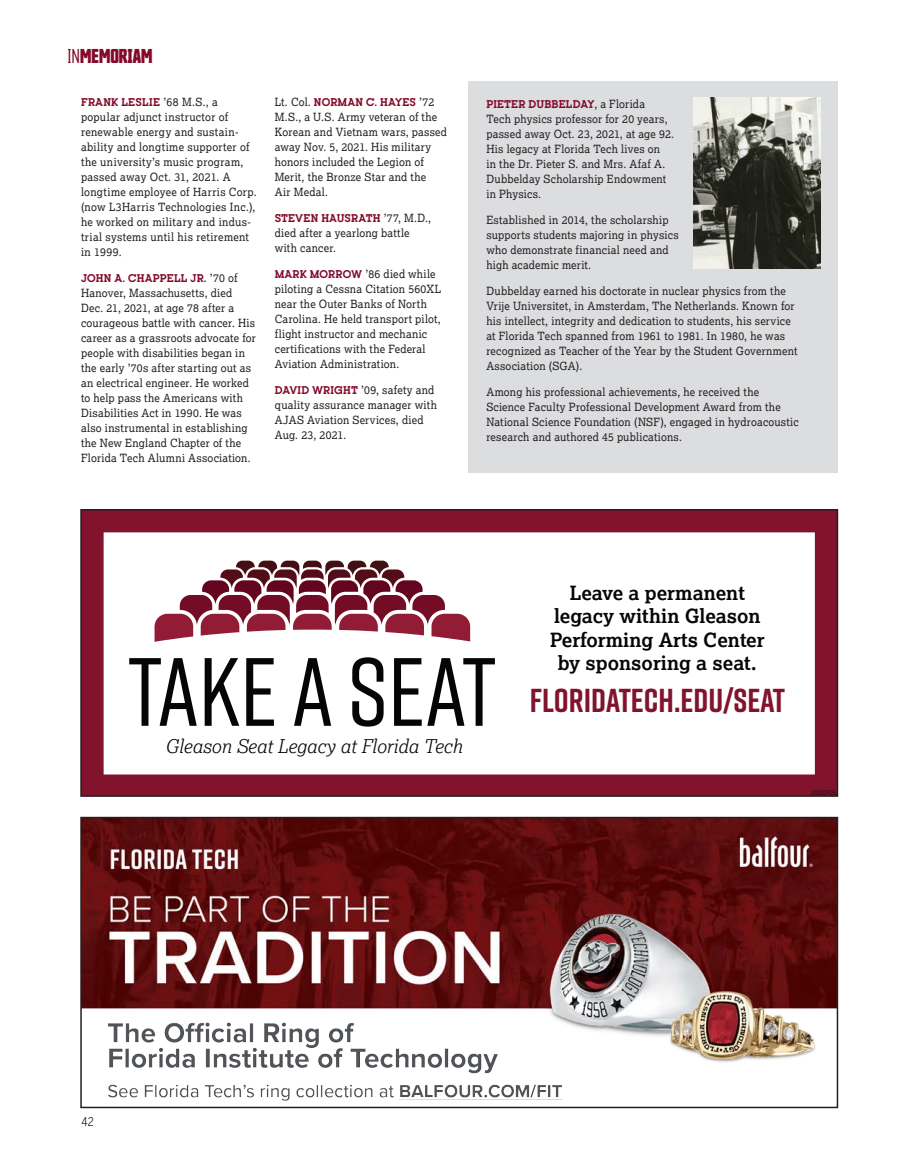
<style>
.page{position:relative;width:905px;height:1175px;background:#fff}
.page>*{position:absolute;margin:0;border:0;box-sizing:border-box;transform-origin:0 0}
.t1{font:500 96.6px "Rift";color:#050504}
.t2{font:700 33.15px "Rift";color:#82132d}
.t3{font:700 19.5px/23.4px "Lexia";color:#050504;text-align:center}
.t4{font:700 19.5px "Countach";color:#830a2b}
.t5{font:italic 300 18.9px "Lexia";color:#050504}
.t6{font:12px "Benton Sans Condensed";color:#231f20}
.AlumNotes_Body_text{font:11.25px/15px "Lexia";letter-spacing:.02em;color:#231f20;scale:.95 1}
.AlumNotes_Body_text-2{font:700 10.5px "Kettering 105";letter-spacing:.01em;color:#830a2b;scale:.95 1}
.t7{font:6.3px "Benton Sans Condensed";letter-spacing:-.01em;color:#050504}
.s1{font-weight:300}
.s2{font-family:"Lexia";font-weight:400;font-size:11.25px;color:#231f20}
.s3{font-family:"Kettering 105";font-weight:700;font-size:10.5px;color:#830a2b}
</style>
<div class="page">
<img style="left:83px;top:819px;width:752px;height:282px">
<div style="left:80px;top:816px;width:758px;height:292px;border:2px solid #231f20"></div>
<svg style="left:83px;top:512px;width:752px;height:281px"></svg>
<div style="left:80px;top:509px;width:758px;height:287px;border:2px solid #231f20"></div>
<div style="left:468px;top:81px;width:370px;height:391px;background:#dcdddf"></div>
<img style="left:693px;top:97px;width:127px;height:171px">
<p class="t4" style="left:68px;top:43px;width:86px"><span class="s1">IN</span>MEMORIAM</p>
<p class="AlumNotes_Body_text-2" style="left:81px;top:96px;width:146px">FRANK LESLIE <span class="s2">’68 M.S., a</span></p>
<p class="AlumNotes_Body_text" style="left:81px;top:109px;width:186px">popular adjunct instructor of renewable energy and sustain&shy;ability and longtime supporter of the university’s music program, passed away Oct. 31, 2021. A longtime employee of Harris Corp. (now L3Harris Technologies Inc.), he worked on military and indus&shy;trial systems until his retirement in 1999.</p>
<p class="AlumNotes_Body_text-2" style="left:81px;top:272px;width:166px">JOHN A. CHAPPELL JR. <span class="s2">’70 of</span></p>
<p class="AlumNotes_Body_text" style="left:81px;top:285px;width:186px">Hanover, Massachusetts, died Dec. 21, 2021, at age 78 after a courageous battle with cancer. His career as a grassroots advocate for people with disabilities began in the early ’70s after starting out as an electrical engineer. He worked to help pass the Americans with Disabilities Act in 1990. He was also instrumental in establishing the New England Chapter of the Florida Tech Alumni Association.</p>
<p class="AlumNotes_Body_text-2" style="left:275px;top:96px;width:169px"><span class="s2">Lt. Col.</span> NORMAN C. HAYES <span class="s2">’72</span></p>
<p class="AlumNotes_Body_text" style="left:275px;top:109px;width:183px">M.S., a U.S. Army veteran of the<br>Korean and Vietnam wars, passed away Nov. 5, 2021. His military honors included the Legion of<br>Merit, the Bronze Star and the<br>Air Medal.</p>
<p class="AlumNotes_Body_text-2" style="left:275px;top:212px;width:166px">STEVEN HAUSRATH <span class="s2">’77, M.D.,</span></p>
<p class="AlumNotes_Body_text" style="left:275px;top:225px;width:143px">died after a yearlong battle with cancer.</p>
<p class="AlumNotes_Body_text" style="left:275px;top:266px;width:177px"><span class="s3">MARK MORROW</span> ’86 died while piloting a Cessna Citation 560XL near the Outer Banks of North<br>Carolina. He held transport pilot, flight instructor and mechanic certifications with the Federal<br>Aviation Administration.</p>
<p class="AlumNotes_Body_text" style="left:275px;top:382px;width:172px"><span class="s3">DAVID WRIGHT</span> ’09, safety and quality assurance manager with<br>AJAS Aviation Services, died<br>Aug. 23, 2021.</p>
<p class="AlumNotes_Body_text-2" style="left:486px;top:98px;width:168px">PIETER DUBBELDAY<span class="s2">, a Florida</span></p>
<p class="AlumNotes_Body_text" style="left:486px;top:111px;width:199px">Tech physics professor for 20 years, passed away Oct. 23, 2021, at age 92.<br>His legacy at Florida Tech lives on<br>in the Dr. Pieter S. and Mrs. Afaf A.<br>Dubbelday Scholarship Endowment in Physics.</p>
<p class="AlumNotes_Body_text" style="left:486px;top:212px;width:204px">Established in 2014, the scholarship supports students majoring in physics who demonstrate financial need and high academic merit.</p>
<p class="AlumNotes_Body_text" style="left:486px;top:283px;width:329px">Dubbelday earned his doctorate in nuclear physics from the Vrije Universitet, in Amsterdam, The Netherlands. Known for his intellect, integrity and dedication to students, his service at Florida Tech spanned from 1961 to 1981. In 1980, he was recognized as Teacher of the Year by the Student Government Association (SGA).</p>
<p class="AlumNotes_Body_text" style="left:486px;top:384px;width:330px">Among his professional achievements, he received the Science Faculty Professional Development Award from the National Science Foundation (NSF), engaged in hydroacoustic research and authored 45 publications.</p>
<p class="t1" style="left:128px;top:623px;width:370px">TAKE A SEAT</p>
<p class="t5" style="left:165px;top:734px;width:299px">Gleason Seat Legacy at Florida Tech</p>
<p class="t3" style="left:550px;top:580px;width:216px">Leave a permanent legacy within Gleason<br>Performing Arts Center by sponsoring a seat.</p>
<p class="t2" style="left:530px;top:676px;width:257px">FLORIDATECH.EDU/SEAT</p>
<p class="t7" style="left:811px;top:788px;width:26px">20210705</p>
<p class="t6" style="left:82px;top:1114px;width:14px">42</p>
</div>
